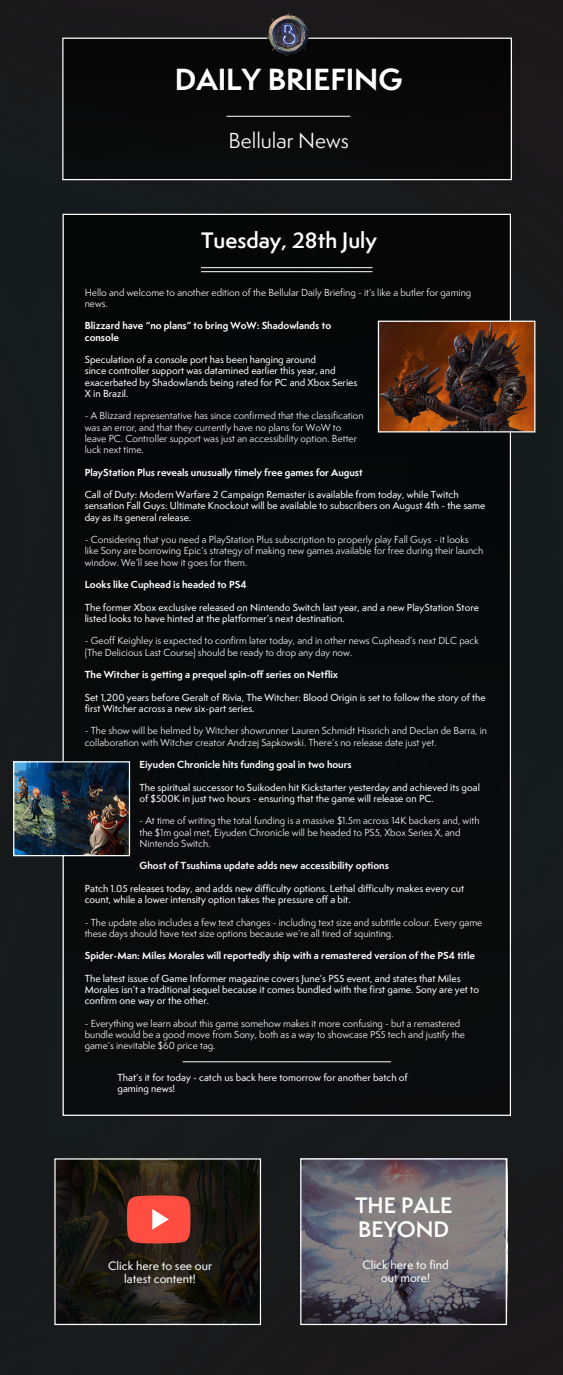
<style>
.page{position:relative;width:563px;height:1375px;background:#fff}
.page>*{position:absolute;margin:0;border:0;box-sizing:border-box;transform-origin:0 0}
.t1{font:700 28.12px "Semplicita Pro";color:#fff}
.t2{font:600 20.62px/24.8px "Semplicita Pro";color:#fff}
.t3{font:20px "Semplicita Pro";color:#fff}
.t4{font:500 11.25px/13.8px "Semplicita Pro";color:#fff;text-align:center}
.t5{font:9.38px/11.2px "Semplicita Pro";color:#fff}
.t6{font:500 9.38px/11.2px "Semplicita Pro";color:#fff}
.t7{font:700 9.38px/11.2px "Semplicita Pro";color:#fff}
.t8{font:7.5px "Minion Pro";color:#000}
</style>
<div class="page">
<div style="left:0;top:0;width:562px;height:1375px;background:#171a1b"></div>
<div style="left:63px;top:38px;width:448px;height:142px;background:#090809"></div>
<div style="left:62px;top:38px;width:450px;height:142px;border:1px solid #fff"></div>
<img style="left:266px;top:13px;width:44px;height:43px">
<hr style="left:226px;top:116px;width:124px;height:1px;background:#fff">
<div style="left:63px;top:214px;width:448px;height:902px;background:#060a0a"></div>
<hr style="left:201px;top:267px;width:171px;height:1px;background:#fff">
<hr style="left:201px;top:271px;width:171px;height:1px;background:#fff">
<hr style="left:182px;top:1061px;width:209px;height:1px;background:#fff">
<svg style="left:302px;top:1160px;width:203px;height:163px;background:#6a666d"></svg>
<div style="left:300px;top:1158px;width:207px;height:167px;border:1px solid #fff"></div>
<svg style="left:56px;top:1160px;width:203px;height:163px;background:#1a1711"></svg>
<div style="left:54px;top:1158px;width:207px;height:167px;border:1px solid #fff"></div>
<svg style="left:127px;top:1195px;width:63px;height:49px;background:#ef5349"></svg>
<img style="left:380px;top:323px;width:153px;height:107px">
<div style="left:378px;top:321px;width:157px;height:111px;border:1px solid #fff"></div>
<img style="left:15px;top:763px;width:113px;height:91px">
<div style="left:13px;top:761px;width:117px;height:95px;border:1px solid #fff"></div>
<h1 class="t1" style="left:175px;top:59px;width:229px">DAILY BRIEFING</h1>
<h3 class="t3" style="left:228px;top:126px;width:122px">Bellular News</h3>
<h2 class="t2" style="left:201px;top:228px;width:177px">Tuesday, 28th July</h2>
<p class="t5" style="left:85px;top:286px;width:388px">Hello and welcome to another edition of the Bellular Daily Briefing - it’s like a butler for gaming news.</p>
<p class="t7" style="left:85px;top:320px;width:248px">Blizzard have “no plans” to bring WoW: Shadowlands to console</p>
<p class="t6" style="left:85px;top:354px;width:274px">Speculation of a console port has been hanging around<br>since controller support was datamined earlier this year, and exacerbated by Shadowlands being rated for PC and Xbox Series X in Brazil.</p>
<p class="t5" style="left:85px;top:410px;width:280px">- A Blizzard representative has since confirmed that the classification was an error, and that they currently have no plans for WoW to leave PC. Controller support was just an accessibility option. Better luck next time.</p>
<p class="t7" style="left:85px;top:466px;width:279px">PlayStation Plus reveals unusually timely free games for August</p>
<p class="t6" style="left:85px;top:489px;width:402px">Call of Duty: Modern Warfare 2 Campaign Remaster is available from today, while Twitch sensation Fall Guys: Ultimate Knockout will be available to subscribers on August 4th - the same day as its general release.</p>
<p class="t5" style="left:85px;top:534px;width:400px">- Considering that you need a PlayStation Plus subscription to properly play Fall Guys - it looks like Sony are borrowing Epic’s strategy of making new games available for free during their launch window. We’ll see how it goes for them.</p>
<p class="t7" style="left:85px;top:579px;width:163px">Looks like Cuphead is headed to PS4</p>
<p class="t6" style="left:85px;top:601px;width:395px">The former Xbox exclusive released on Nintendo Switch last year, and a new PlayStation Store listed looks to have hinted at the platformer’s next destination.</p>
<p class="t5" style="left:85px;top:635px;width:395px">- Geoff Keighley is expected to confirm later today, and in other news Cuphead’s next DLC pack (The Delicious Last Course) should be ready to drop any day now.</p>
<p class="t7" style="left:85px;top:669px;width:255px">The Witcher is getting a prequel spin-off series on Netflix</p>
<p class="t6" style="left:85px;top:691px;width:402px">Set 1,200 years before Geralt of Rivia, The Witcher: Blood Origin is set to follow the story of the first Witcher across a new six-part series.</p>
<p class="t5" style="left:85px;top:725px;width:403px">- The show will be helmed by Witcher showrunner Lauren Schmidt Hissrich and Declan de Barra, in collaboration with Witcher creator Andrzej Sapkowski. There’s no release date just yet.</p>
<p class="t7" style="left:139px;top:759px;width:214px">Eiyuden Chronicle hits funding goal in two hours</p>
<p class="t6" style="left:139px;top:781px;width:342px">The spiritual successor to Suikoden hit Kickstarter yesterday and achieved its goal of $500K in just two hours - ensuring that the game will release on PC.</p>
<p class="t5" style="left:139px;top:815px;width:341px">- At time of writing the total funding is a massive $1.5m across 14K backers and, with the $1m goal met, Eiyuden Chronicle will be headed to PS5, Xbox Series X, and<br>Nintendo Switch.</p>
<p class="t7" style="left:139px;top:860px;width:251px">Ghost of Tsushima update adds new accessibility options</p>
<p class="t6" style="left:85px;top:883px;width:381px">Patch 1.05 releases today, and adds new difficulty options. Lethal difficulty makes every cut count, while a lower intensity option takes the pressure off a bit.</p>
<p class="t5" style="left:85px;top:916px;width:399px">- The update also includes a few text changes - including text size and subtitle colour. Every game these days should have text size options because we’re all tired of squinting.</p>
<p class="t7" style="left:85px;top:950px;width:391px">Spider-Man: Miles Morales will reportedly ship with a remastered version of the PS4 title</p>
<p class="t6" style="left:85px;top:973px;width:396px">The latest issue of Game Informer magazine covers June’s PS5 event, and states that Miles<br>Morales isn’t a traditional sequel because it comes bundled with the first game. Sony are yet to confirm one way or the other.</p>
<p class="t5" style="left:85px;top:1018px;width:381px">- Everything we learn about this game somehow makes it more confusing - but a remastered bundle would be a good move from Sony, both as a way to showcase PS5 tech and justify the game’s inevitable $60 price tag.</p>
<p class="t6" style="left:118px;top:1071px;width:291px">That’s it for today - catch us back here tomorrow for another batch of gaming news!</p>
<p class="t4" style="left:108px;top:1259px;width:106px">Click here to see our latest content!</p>
<p class="t8" style="left:301px;top:1158px;width:4px">t</p>
<h2 class="t2" style="left:355px;top:1192px;width:99px">THE PALE<br>BEYOND</h2>
<p class="t4" style="left:362px;top:1258px;width:88px">Click here to find out more!</p>
</div>
